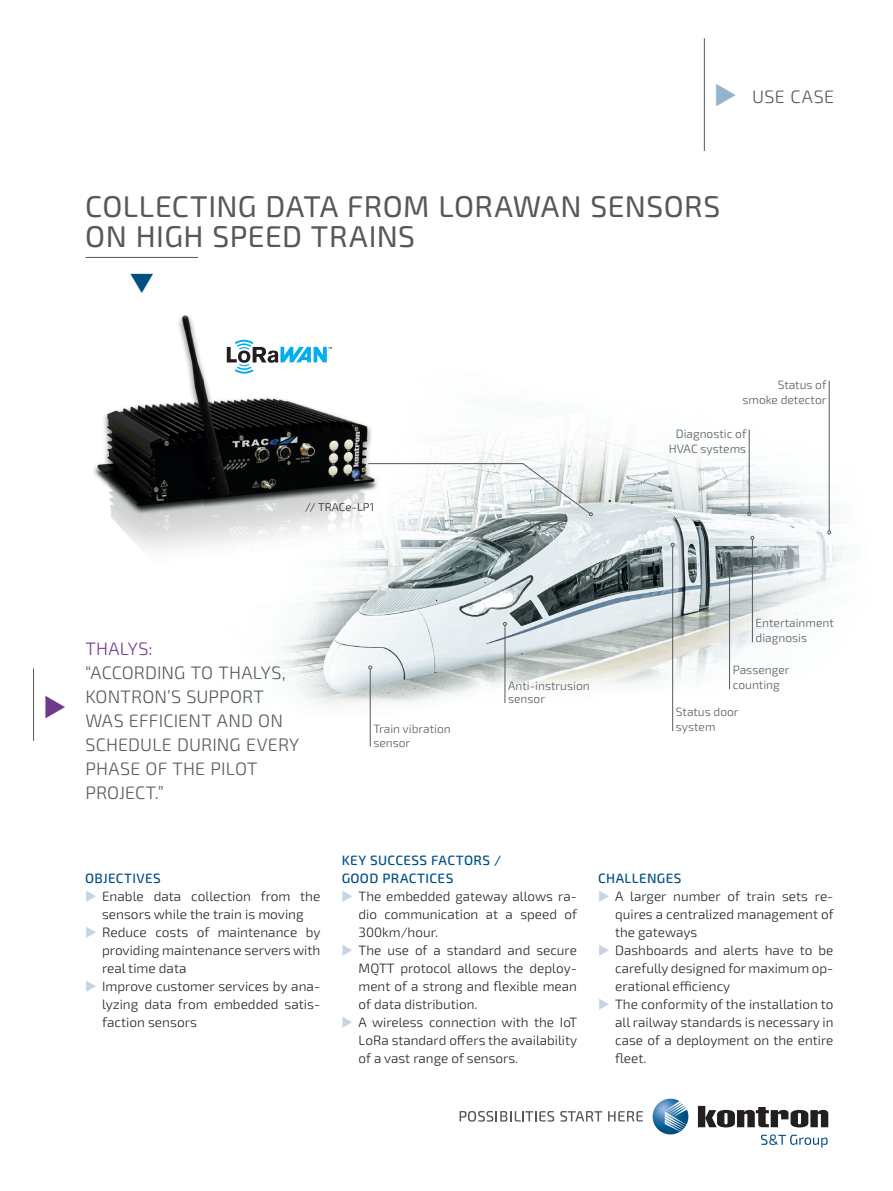
<style>
.page{position:relative;width:893px;height:1191px;background:#fff}
.page>*{position:absolute;margin:0;border:0;box-sizing:border-box;transform-origin:0 0}
.t1{font:30px/30px "Sn T";letter-spacing:.015em;color:#57585a}
.t2{font:300 18px/24px "Sn T";letter-spacing:.005em;color:#57585a}
.t3{font:300 13.5px/18px "Sn T";color:#231f20;text-align:justify}
.t4{font:500 13.5px/18px "Sn T";letter-spacing:.025em;color:#004f83}
.t5{font:300 12px/15px "Sn T";color:#57585a}
.t6{font:300 11.25px "Sn T";letter-spacing:.01em;color:#231f20}
.s1{color:#6e3b8c}
.s2{color:#c5d4e4}
</style>
<div class="page">
<img style="left:653px;top:1098px;width:35px;height:36px">
<svg style="left:698px;top:1105px;width:130px;height:22px"></svg>
<svg style="left:460px;top:1111px;width:94px;height:10px"></svg>
<svg style="left:560px;top:1111px;width:42px;height:10px"></svg>
<svg style="left:608px;top:1111px;width:35px;height:10px"></svg>
<svg style="left:761px;top:1134px;width:67px;height:13px"></svg>
<img style="left:434px;top:380px;width:398px;height:135px">
<img style="left:358px;top:515px;width:485px;height:206px">
<img style="left:275px;top:602px;width:83px;height:104px">
<hr style="left:370px;top:669px;width:1px;height:77px;background:#57585a">
<svg style="left:368px;top:665px;width:4px;height:4px"></svg>
<hr style="left:505px;top:625px;width:1px;height:78px;background:#57585a">
<svg style="left:503px;top:622px;width:4px;height:4px"></svg>
<hr style="left:672px;top:546px;width:1px;height:185px;background:#57585a">
<hr style="left:729px;top:573px;width:1px;height:116px;background:#57585a">
<hr style="left:752px;top:539px;width:1px;height:103px;background:#57585a">
<svg style="left:750px;top:536px;width:4px;height:3px"></svg>
<hr style="left:749px;top:429px;width:1px;height:83px;background:#57585a">
<svg style="left:747px;top:512px;width:4px;height:4px"></svg>
<hr style="left:829px;top:381px;width:1px;height:150px;background:#57585a">
<svg style="left:827px;top:530px;width:4px;height:4px"></svg>
<img style="left:93px;top:315px;width:154px;height:236px">
<img style="left:204px;top:360px;width:184px;height:242px">
<svg style="left:227px;top:340px;width:105px;height:34px"></svg>
<svg style="left:367px;top:463px;width:226px;height:53px"></svg>
<hr style="left:704px;top:38px;width:1px;height:113px;background:#57585a">
<hr style="left:33px;top:668px;width:1px;height:73px;background:#57585a">
<hr style="left:85px;top:257px;width:113px;height:1px;background:#57585a">
<h2 class="t2" style="left:752px;top:86px;width:83px">USE CASE</h2>
<h1 class="t1" style="left:85px;top:194px;width:636px">COLLECTING DATA FROM LORAWAN SENSORS<br>ON HIGH SPEED TRAINS</h1>
<p class="t5" style="left:742px;top:379px;width:86px;text-align:right">Status of smoke detector</p>
<p class="t6" style="left:305px;top:503px;width:71px">// TRACe-LP1</p>
<p class="t5" style="left:669px;top:427px;width:79px;text-align:center">Diagnostic of<br>HVAC systems</p>
<h2 class="t2" style="left:85px;top:638px;width:215px"><span class="s1">THALYS:<br>“</span>ACCORDING TO THALYS,<br>KONTRON’S SUPPORT<br>WAS EFFICIENT AND ON<br>SCHEDULE DURING EVERY<br>PHASE OF THE PILOT<br>PROJECT.”</h2>
<p class="t5" style="left:373px;top:723px;width:79px;line-height:13.5px">Train vibration sensor</p>
<p class="t5" style="left:508px;top:680px;width:83px;line-height:13.5px">Anti-instrusion sensor</p>
<p class="t5" style="left:756px;top:617px;width:80px">Entertainment diagnosis</p>
<p class="t5" style="left:733px;top:663px;width:58px">Passenger counting</p>
<p class="t5" style="left:676px;top:705px;width:64px">Status door system</p>
<p class="t4" style="left:85px;top:870px;width:77px">OBJECTIVES</p>
<p class="t3" style="left:85px;top:888px;width:237px;text-align:center"><span class="s2">◆</span> Enable data collection from the sensors while the train is moving</p>
<p class="t3" style="left:102px;top:924px;width:220px;text-indent:-17px"><span class="s2">◆</span> Reduce costs of maintenance by providing maintenance servers with real time data</p>
<p class="t3" style="left:102px;top:978px;width:220px;text-indent:-17px"><span class="s2">◆</span> Improve customer services by ana&shy;lyzing data from embedded satis&shy;faction sensors</p>
<p class="t4" style="left:342px;top:852px;width:161px">KEY SUCCESS FACTORS /<br>GOOD PRACTICES</p>
<p class="t3" style="left:359px;top:888px;width:220px;text-indent:-17px"><span class="s2">◆</span> The embedded gateway allows ra&shy;dio communication at a speed of 300km/hour.</p>
<p class="t3" style="left:359px;top:942px;width:220px;text-indent:-17px"><span class="s2">◆</span> The use of a standard and secure MQTT protocol allows the deploy&shy;ment of a strong and flexible mean of data distribution.</p>
<p class="t3" style="left:359px;top:1014px;width:220px;text-indent:-17px"><span class="s2">◆</span> A wireless connection with the IoT LoRa standard offers the availability of a vast range of sensors.</p>
<p class="t4" style="left:598px;top:870px;width:85px">CHALLENGES</p>
<p class="t3" style="left:615px;top:888px;width:220px;text-indent:-17px"><span class="s2">◆</span> A larger number of train sets re&shy;quires a centralized management of the gateways</p>
<p class="t3" style="left:615px;top:942px;width:220px;text-indent:-17px"><span class="s2">◆</span> Dashboards and alerts have to be carefully designed for maximum op&shy;erational efficiency</p>
<p class="t3" style="left:615px;top:996px;width:220px;text-indent:-17px"><span class="s2">◆</span> The conformity of the installation to all railway standards is necessary in case of a deployment on the entire fleet.</p>
</div>
